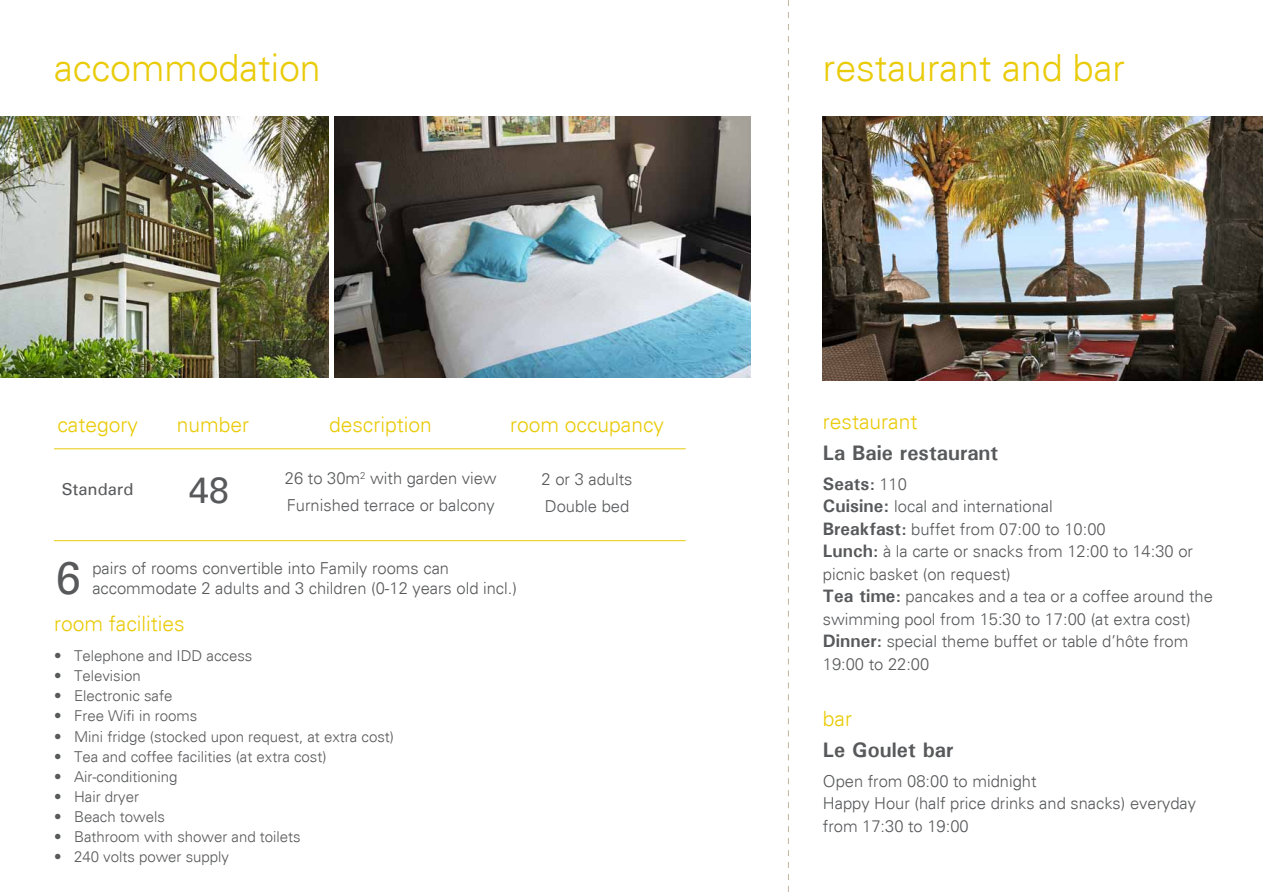
<style>
.page{position:relative;width:1263px;height:893px;background:#fff}
.page>*{position:absolute;margin:0;border:0;box-sizing:border-box;transform-origin:0 0}
.t1{font:45px "Univers";color:#58595b}
.t2{font:300 37.5px "Univers";color:#eacb0a}
.t3{font:36px "Univers";color:#58595b}
.t4{font:300 21px "Univers";color:#eacb0a}
.t5{font:700 21px "Univers";color:#58595b}
.t6{font:700 18px "Univers";color:#58595b}
.t7{font:300 16.5px/22.5px "Univers";color:#58595b}
.t8{font:16.5px "Univers";color:#58595b}
.t9{font:300 15px "Univers";color:#58595b}
.s1{font-size:16.5px}
.s2{font-weight:300;font-size:16.5px}
.s3{font-weight:700;font-size:18px}
.s4{font-weight:700}
</style>
<div class="page">
<img style="left:0;top:116px;width:751px;height:262px">
<img style="left:823px;top:117px;width:440px;height:263px">
<hr style="left:330px;top:110px;width:4px;height:286px;background:#fff">
<hr style="left:54px;top:449px;width:632px;height:1px;background:#eacb0a">
<hr style="left:54px;top:540px;width:632px;height:1px;background:#eacb0a">
<svg style="left:788px;top:0;width:1px;height:892px"></svg>
<h2 class="t2" style="left:54px;top:45px;width:268px">accommodation</h2>
<p class="t4" style="left:57px;top:412px;width:82px">category</p>
<p class="t8" style="left:62px;top:479px;width:73px">Standard</p>
<p class="t4" style="left:177px;top:412px;width:74px">number</p>
<p class="t4" style="left:329px;top:412px;width:104px">description</p>
<p class="t4" style="left:510px;top:412px;width:156px">room occupancy</p>
<h3 class="t3" style="left:189px;top:469px;width:42px">48</h3>
<p class="t7" style="left:285px;top:465px;width:213px;line-height:27px">26 to 30m<sup>2</sup> with garden view<br>Furnished terrace or balcony</p>
<p class="t7" style="left:542px;top:465px;width:92px;line-height:27px">2 or 3 adults<br>Double bed</p>
<h1 class="t1" style="left:56px;top:552px;width:27px">6</h1>
<p class="t7" style="left:92px;top:557px;width:358px">pairs of rooms convertible into Family rooms can</p>
<p class="t7" style="left:92px;top:577px;width:426px">accommodate 2 adults and 3 children (0-12 years old incl.)</p>
<p class="t4" style="left:54px;top:611px;width:132px">room facilities</p>
<p class="t9" style="left:54px;top:647px;width:200px">• Telephone and IDD access</p>
<p class="t9" style="left:54px;top:667px;width:88px">• Television</p>
<p class="t9" style="left:54px;top:687px;width:120px">• Electronic safe</p>
<p class="t9" style="left:54px;top:707px;width:145px">• Free Wifi in rooms</p>
<p class="t9" style="left:54px;top:727px;width:342px">• Mini fridge (stocked upon request, at extra cost)</p>
<p class="t9" style="left:54px;top:747px;width:274px">• Tea and coffee facilities (at extra cost)</p>
<p class="t9" style="left:54px;top:767px;width:125px">• Air-conditioning</p>
<p class="t9" style="left:54px;top:787px;width:87px">• Hair dryer</p>
<p class="t9" style="left:54px;top:808px;width:112px">• Beach towels</p>
<p class="t9" style="left:54px;top:828px;width:248px">• Bathroom with shower and toilets</p>
<p class="t9" style="left:54px;top:848px;width:177px">• 240 volts power supply</p>
<h2 class="t2" style="left:823px;top:45px;width:304px">restaurant and bar</h2>
<p class="t4" style="left:823px;top:409px;width:96px">restaurant</p>
<p class="t5" style="left:823px;top:439px;width:177px">La Baie restaurant</p>
<p class="t6" style="left:823px;top:472px;width:86px">Seats<span class="s1">:</span> <span class="s2">110</span></p>
<p class="t7" style="left:823px;top:495px;width:391px"><span class="s3">Cuisine:</span> local and international<br><span class="s3">Breakfast</span><span class="s4">:</span> buffet from 07:00 to 10:00<br><span class="s3">Lunch</span><span class="s4">:</span> à la carte or snacks from 12:00 to 14:30 or picnic basket (on request)<br><span class="s3">Tea time</span><span class="s4">:</span> pancakes and a tea or a coffee around the swimming pool from 15:30 to 17:00 (at extra cost)<br><span class="s3">Dinner</span><span class="s4">:</span> special theme buffet or table d’hôte from 19:00 to 22:00</p>
<p class="t4" style="left:823px;top:706px;width:31px">bar</p>
<p class="t5" style="left:823px;top:736px;width:132px">Le Goulet bar</p>
<p class="t7" style="left:823px;top:770px;width:375px">Open from 08:00 to midnight<br>Happy Hour (half price drinks and snacks) everyday from 17:30 to 19:00</p>
</div>
